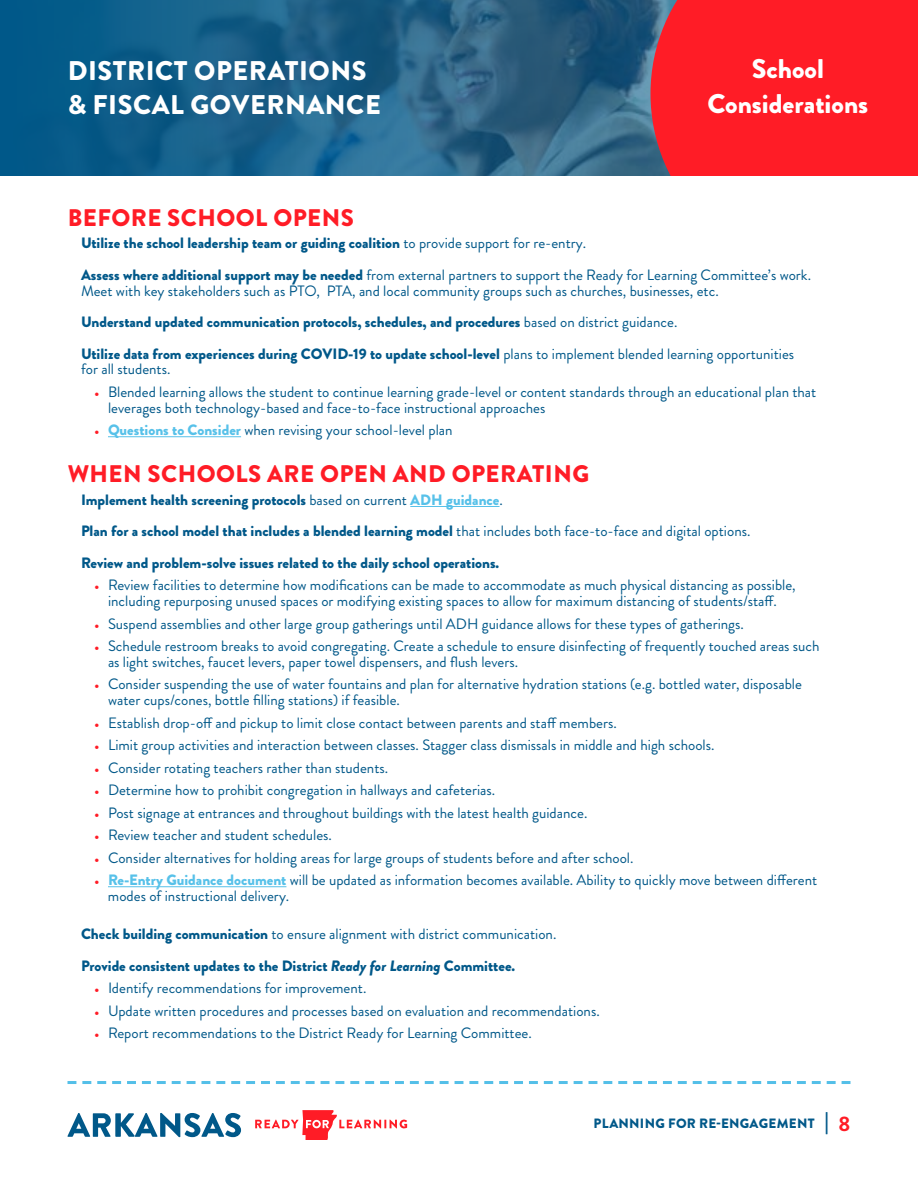
<style>
.page{position:relative;width:918px;height:1188px;background:#fff}
.page>*{position:absolute;margin:0;border:0;box-sizing:border-box;transform-origin:0 0}
.t1{font:900 27px/34.5px "Brandon Grotesque";letter-spacing:.02em;color:#fff}
.t2{font:900 27px/34.5px "Brandon Grotesque";color:#fff;text-align:center}
.t3{font:900 24px "Brandon Grotesque";letter-spacing:.02em;color:#ff1c26}
.t4{font:15px/15.8px "Brandon Grotesque";color:#005889}
.t5{font:900 15px/31.5px "Brandon Grotesque";color:#005889}
.t6{font:900 13.5px "Brandon Grotesque";letter-spacing:.02em;color:#005889}
.s1{font-weight:900}
.s2{font-weight:900;font-size:12px;color:#ff1c26}
.s3{font-weight:900;color:#57c1e9}
.s4{font-weight:400}
.s5{color:#57c1e9}
.s6{font-style:italic}
.s7{font-size:21px}
.s8{font-weight:700;font-size:21px;color:#ff1c26}
</style>
<div class="page">
<svg style="left:0;top:0;width:651px;height:176px;background:#1d5f86"></svg>
<div style="left:651px;top:0;width:267px;height:176px;background:#ff1c26"></div>
<hr style="left:108px;top:436px;width:133px;height:1px;background:#57c1e9">
<hr style="left:410px;top:506px;width:90px;height:1px;background:#57c1e9">
<hr style="left:108px;top:886px;width:178px;height:1px;background:#57c1e9">
<svg style="left:67px;top:1113px;width:174px;height:24px"></svg>
<svg style="left:255px;top:1110px;width:152px;height:30px"></svg>
<svg style="left:68px;top:1081px;width:782px;height:3px"></svg>
<h1 class="t1" style="left:67px;top:54px;width:315px">DISTRICT OPERATIONS &amp; FISCAL GOVERNANCE</h1>
<h1 class="t2" style="left:707px;top:52px;width:162px">School<br>Considerations</h1>
<h2 class="t3" style="left:68px;top:201px;width:288px">BEFORE SCHOOL OPENS</h2>
<p class="t4" style="left:81px;top:228px;width:730px;line-height:31.5px"><span class="s1">Utilize the school leadership team or guiding coalition</span> to provide support for re-entry.<br><span class="s1">Assess where additional support may be needed</span> from external partners to support the Ready for Learning Committee’s work.</p>
<p class="t4" style="left:81px;top:275px;width:715px;line-height:31.5px">Meet with key stakeholders such as PTO, PTA, and local community groups such as churches, businesses, etc.<br><span class="s1">Understand updated communication protocols, schedules, and procedures</span> based on district guidance.<br><span class="s1">Utilize data from experiences during COVID-19 to update school-level</span> plans to implement blended learning opportunities</p>
<p class="t4" style="left:81px;top:362px;width:89px">for all students.</p>
<p class="t4" style="left:108px;top:384px;width:710px;text-indent:-14px"><span class="s2">•</span> Blended learning allows the student to continue learning grade-level or content standards through an educational plan that leverages both technology-based and face-to-face instructional approaches</p>
<p class="t4" style="left:94px;top:422px;width:360px"><span class="s2">•</span> <span class="s3">Questions to Consider</span> when revising your school-level plan</p>
<h2 class="t3" style="left:68px;top:457px;width:523px">WHEN SCHOOLS ARE OPEN AND OPERATING</h2>
<p class="t5" style="left:81px;top:484px;width:669px">Implement health screening protocols <span class="s4">based on current</span> <span class="s5">ADH guidance</span><span class="s4">.<br></span>Plan for a school model that includes a blended learning model <span class="s4">that includes both face-to-face and digital options.<br></span>Review and problem-solve issues related to the daily school operations.</p>
<p class="t4" style="left:94px;top:578px;width:703px;text-align:center"><span class="s2">•</span> Review facilities to determine how modifications can be made to accommodate as much physical distancing as possible, including repurposing unused spaces or modifying existing spaces to allow for maximum distancing of students/staff.</p>
<p class="t4" style="left:94px;top:616px;width:649px"><span class="s2">•</span> Suspend assemblies and other large group gatherings until ADH guidance allows for these types of gatherings.</p>
<p class="t4" style="left:108px;top:638px;width:713px;text-indent:-14px"><span class="s2">•</span> Schedule restroom breaks to avoid congregating. Create a schedule to ensure disinfecting of frequently touched areas such as light switches, faucet levers, paper towel dispensers, and flush levers.</p>
<p class="t4" style="left:108px;top:677px;width:695px;text-indent:-14px"><span class="s2">•</span> Consider suspending the use of water fountains and plan for alternative hydration stations (e.g. bottled water, disposable water cups/cones, bottle filling stations) if feasible.</p>
<p class="t4" style="left:94px;top:715px;width:522px"><span class="s2">•</span> Establish drop-off and pickup to limit close contact between parents and staff members.</p>
<p class="t4" style="left:94px;top:737px;width:620px"><span class="s2">•</span> Limit group activities and interaction between classes. Stagger class dismissals in middle and high schools.</p>
<p class="t4" style="left:94px;top:760px;width:294px"><span class="s2">•</span> Consider rotating teachers rather than students.</p>
<p class="t4" style="left:94px;top:782px;width:401px"><span class="s2">•</span> Determine how to prohibit congregation in hallways and cafeterias.</p>
<p class="t4" style="left:94px;top:805px;width:493px"><span class="s2">•</span> Post signage at entrances and throughout buildings with the latest health guidance.</p>
<p class="t4" style="left:94px;top:827px;width:237px"><span class="s2">•</span> Review teacher and student schedules.</p>
<p class="t4" style="left:94px;top:850px;width:539px"><span class="s2">•</span> Consider alternatives for holding areas for large groups of students before and after school.</p>
<p class="t4" style="left:108px;top:872px;width:711px;text-indent:-13px"><span class="s2">•</span> <span class="s3">Re-Entry Guidance document</span> will be updated as information becomes available. Ability to quickly move between different modes of instructional delivery.</p>
<p class="t5" style="left:81px;top:919px;width:475px">Check building communication <span class="s4">to ensure alignment with district communication.<br></span>Provide consistent updates to the District <span class="s6">Ready for Learning</span> Committee.</p>
<p class="t4" style="left:94px;top:980px;width:272px"><span class="s2">•</span> Identify recommendations for improvement.</p>
<p class="t4" style="left:94px;top:1003px;width:505px"><span class="s2">•</span> Update written procedures and processes based on evaluation and recommendations.</p>
<p class="t4" style="left:94px;top:1025px;width:437px"><span class="s2">•</span> Report recommendations to the District Ready for Learning Committee.</p>
<p class="t6" style="left:594px;top:1114px;width:258px">PLANNING FOR RE-ENGAGEMENT <span class="s7">|</span> <span class="s8">8</span></p>
</div>
